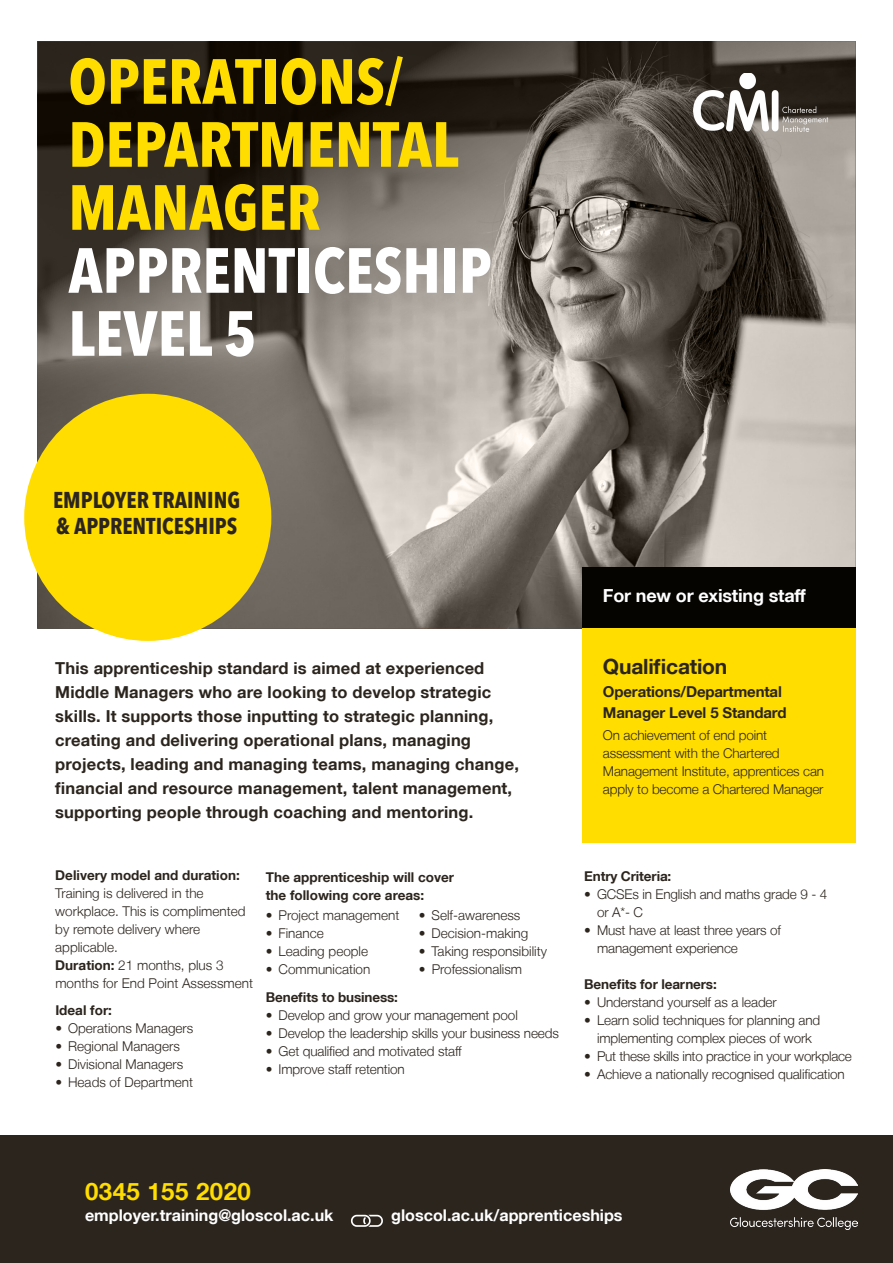
<style>
.page{position:relative;width:893px;height:1263px;background:#fff}
.page>*{position:absolute;margin:0;border:0;box-sizing:border-box;transform-origin:0 0}
.t1{font:700 condensed 63px/63px "Avenir Next LT Pro";color:#fd0}
.t2{font:700 condensed 63px/63px "Avenir Next LT Pro";color:#fff}
.t3{font:700 24px "Helvetica Neue LT";letter-spacing:.02em;color:#fd0}
.t4{font:700 condensed 22.8px/26px "Avenir Next LT Pro";color:#2c251e}
.t5{font:700 21px "Helvetica Neue LT";letter-spacing:-.01em;color:#2c251e}
.t6{font:700 18px "Helvetica Neue LT";letter-spacing:-.01em;color:#fff}
.t7{font:700 16.5px/24px "Helvetica Neue LT";letter-spacing:.01em;color:#2c251e}
.t8{font:700 16.2px "Helvetica Neue LT";color:#fff}
.t9{font:700 15px/21px "Helvetica Neue LT";letter-spacing:-.01em;color:#2c251e}
.t10{font:300 13.5px/18px "Helvetica Neue LT";letter-spacing:-.01em;color:#2c251e}
.t11{font:700 13.5px "Helvetica Neue LT";color:#2c251e}
.s1{font-weight:700}
</style>
<div class="page">
<svg style="left:37px;top:41px;width:819px;height:588px;background:#706962"></svg>
<div style="left:582px;top:568px;width:274px;height:61px;background:#060400"></div>
<div style="left:582px;top:628px;width:274px;height:215px;background:#fd0"></div>
<div style="left:24px;top:394px;width:247px;height:247px;background:#fd0;border-radius:50%"></div>
<svg style="left:680px;top:63px;width:160px;height:69px;fill:#2b241d"></svg>
<div style="left:0;top:1135px;width:893px;height:128px;background:#2c251e"></div>
<svg style="left:351px;top:1215px;width:32px;height:12px"></svg>
<img style="left:730px;top:1170px;width:127px;height:60px">
<p class="t1" style="left:68px;top:50px;width:392px">OPERATIONS/<br>DEPARTMENTAL<br>MANAGER</p>
<p class="t2" style="left:68px;top:239px;width:425px">APPRENTICESHIP<br>LEVEL 5</p>
<p class="t4" style="left:53px;top:487px;width:189px">EMPLOYER TRAINING &amp; APPRENTICESHIPS</p>
<p class="t7" style="left:55px;top:656px;width:465px">This apprenticeship standard is aimed at experienced Middle Managers who are looking to develop strategic skills. It supports those inputting to strategic planning, creating and delivering operational plans, managing projects, leading and managing teams, managing change,</p>
<p class="t7" style="left:55px;top:776px;width:458px">financial and resource management, talent management,</p>
<p class="t7" style="left:55px;top:800px;width:419px">supporting people through coaching and mentoring.</p>
<p class="t11" style="left:55px;top:867px;width:186px">Delivery model and duration:</p>
<p class="t11" style="left:266px;top:869px;width:190px">The apprenticeship will cover</p>
<p class="t10" style="left:55px;top:884px;width:150px">Training is delivered in the</p>
<p class="t11" style="left:266px;top:887px;width:160px">the following core areas:</p>
<p class="t10" style="left:55px;top:902px;width:192px">workplace. This is complimented</p>
<p class="t10" style="left:266px;top:905px;width:135px">• Project management</p>
<p class="t10" style="left:419px;top:905px;width:103px">• Self-awareness</p>
<p class="t10" style="left:55px;top:920px;width:146px">by remote delivery where</p>
<p class="t10" style="left:266px;top:923px;width:60px">• Finance</p>
<p class="t10" style="left:419px;top:923px;width:111px">• Decision-making</p>
<p class="t10" style="left:55px;top:938px;width:64px">applicable.</p>
<p class="t10" style="left:266px;top:941px;width:104px">• Leading people</p>
<p class="t10" style="left:419px;top:941px;width:130px">• Taking responsibility</p>
<p class="t10" style="left:55px;top:956px;width:170px"><span class="s1">Duration:</span> 21 months, plus 3</p>
<p class="t10" style="left:266px;top:959px;width:106px">• Communication</p>
<p class="t10" style="left:419px;top:959px;width:105px">• Professionalism</p>
<p class="t10" style="left:55px;top:974px;width:199px">months for End Point Assessment</p>
<p class="t11" style="left:266px;top:988px;width:134px">Benefits to business:</p>
<h5 class="t11" style="left:55px;top:1002px;width:58px">Ideal for:</h5>
<p class="t10" style="left:266px;top:1005px;width:253px">• Develop and grow your management pool</p>
<p class="t10" style="left:55px;top:1019px;width:140px">• Operations Managers</p>
<p class="t10" style="left:266px;top:1023px;width:295px">• Develop the leadership skills your business needs</p>
<p class="t10" style="left:55px;top:1037px;width:126px">• Regional Managers</p>
<p class="t10" style="left:266px;top:1041px;width:197px">• Get qualified and motivated staff</p>
<p class="t10" style="left:55px;top:1055px;width:130px">• Divisional Managers</p>
<p class="t10" style="left:266px;top:1059px;width:140px">• Improve staff retention</p>
<p class="t10" style="left:55px;top:1073px;width:139px">• Heads of Department</p>
<p class="t6" style="left:603px;top:584px;width:204px">For new or existing staff</p>
<h3 class="t5" style="left:603px;top:654px;width:126px">Qualification</h3>
<p class="t9" style="left:603px;top:680px;width:185px">Operations/Departmental<br>Manager Level 5 Standard</p>
<p class="t10" style="left:603px;top:726px;width:223px">On achievement of end point assessment with the Chartered Management Institute, apprentices can apply to become a Chartered Manager</p>
<h5 class="t11" style="left:584px;top:868px;width:89px">Entry Criteria:</h5>
<p class="t10" style="left:597px;top:885px;width:232px;text-indent:-13px">• GCSEs in English and maths grade 9 - 4 or A*- C</p>
<p class="t10" style="left:597px;top:921px;width:185px;text-indent:-13px">• Must have at least three years of management experience</p>
<h5 class="t11" style="left:584px;top:976px;width:134px">Benefits for learners:</h5>
<p class="t10" style="left:584px;top:993px;width:194px">• Understand yourself as a leader</p>
<p class="t10" style="left:584px;top:1011px;width:237px;text-align:center">• Learn solid techniques for planning and implementing complex pieces of work</p>
<p class="t10" style="left:584px;top:1047px;width:269px">• Put these skills into practice in your workplace</p>
<p class="t10" style="left:584px;top:1065px;width:262px">• Achieve a nationally recognised qualification</p>
<p class="t3" style="left:85px;top:1176px;width:167px">0345 155 2020</p>
<p class="t8" style="left:85px;top:1205px;width:250px">employer.training@gloscol.ac.uk</p>
<p class="t8" style="left:391px;top:1205px;width:233px">gloscol.ac.uk/apprenticeships</p>
</div>
